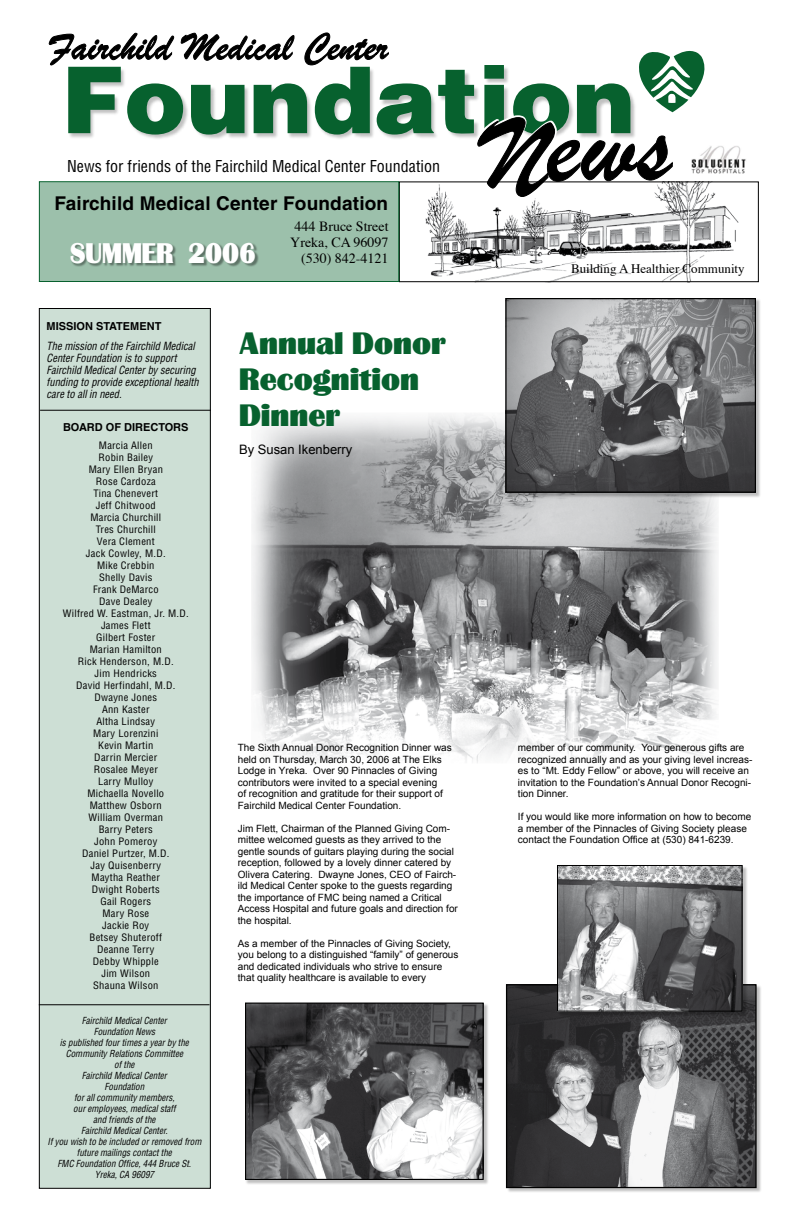
<style>
.page{position:relative;width:792px;height:1224px;background:#fff}
.page>*{position:absolute;margin:0;border:0;box-sizing:border-box;transform-origin:0 0}
.t1{font:30px/36px "Bastion";color:#07612e}
.t2{font:27.5px "Bastion";color:#fff;scale:.91 1}
.t3{font:700 19px "Helvetica";letter-spacing:.01em;color:#000}
.t4{font:condensed 16px "Helvetica";color:#000}
.t5{font:14px/16px "Times";color:#000;text-align:right}
.t6{font:13px "Times";color:#000}
.t7{font:13px "Arial";color:#000}
.t8{font:italic condensed 11px/12px "Helvetica";color:#000;scale:.95 1}
.t9{font:700 11px "Helvetica";color:#000}
.t10{font:10px/11.5px "Arial";color:#000}
.t11{font:condensed 10px/12px "Helvetica";letter-spacing:.025em;color:#000;text-align:center;scale:1.05 1}
.t12{font:italic condensed 9.5px/11px "Helvetica";color:#000;text-align:center;scale:.95 1}
</style>
<div class="page">
<div style="left:506px;top:984px;width:256px;height:210px;background:#000;opacity:.25"></div>
<img style="left:508px;top:986px;width:247px;height:200px">
<div style="left:506px;top:984px;width:251px;height:204px;border:1px solid #000"></div>
<img style="left:425px;top:183px;width:314px;height:97px">
<svg style="left:49px;top:32px;width:659px;height:169px"></svg>
<div style="left:39px;top:308px;width:171px;height:880px;background:#cddfd5"></div>
<div style="left:39px;top:308px;width:172px;height:881px;border:1px solid #000"></div>
<div style="left:399px;top:181px;width:360px;height:101px;border:1px solid #000"></div>
<div style="left:39px;top:182px;width:360px;height:100px;background:#9cc0ab"></div>
<div style="left:39px;top:181px;width:360px;height:101px;border:1px solid #07612e"></div>
<hr style="left:40px;top:410px;width:171px;height:1px;background:#000">
<hr style="left:39px;top:1004px;width:171px;height:1px;background:#000">
<img style="left:691px;top:146px;width:55px;height:29px">
<div style="left:71px;top:242px;width:188px;height:25px;background:#000;opacity:.4"></div>
<div style="left:557px;top:865px;width:191px;height:152px;background:#000;opacity:.25"></div>
<img style="left:559px;top:867px;width:182px;height:143px">
<div style="left:557px;top:865px;width:186px;height:147px;border:1px solid #000"></div>
<div style="left:245px;top:1002px;width:244px;height:184px;background:#000;opacity:.25"></div>
<img style="left:247px;top:1005px;width:235px;height:173px">
<div style="left:245px;top:1003px;width:239px;height:177px;border:1px solid #000"></div>
<img style="left:252px;top:415px;width:466px;height:348px">
<div style="left:505px;top:298px;width:257px;height:200px;background:#000;opacity:.25"></div>
<img style="left:507px;top:300px;width:247px;height:191px">
<div style="left:505px;top:298px;width:251px;height:195px;border:1px solid #000"></div>
<h3 class="t4" style="left:67px;top:156px;width:374px">News for friends of the Fairchild Medical Center Foundation</h3>
<h3 class="t3" style="left:54px;top:192px;width:335px">Fairchild Medical Center Foundation</h3>
<h3 class="t5" style="left:290px;top:219px;width:100px">444 Bruce Street<br>Yreka, CA 96097 (530) 842-4121</h3>
<h2 class="t2" style="left:70px;top:240px;width:206px">Summer 2006</h2>
<p class="t9" style="left:47px;top:319px;width:116px">MISSION STATEMENT</p>
<p class="t8" style="left:47px;top:340px;width:162px">The mission of the Fairchild Medical<br>Center Foundation is to support<br>Fairchild Medical Center by securing funding to provide exceptional health care to all in need.</p>
<p class="t9" style="left:63px;top:421px;width:127px">BOARD OF DIRECTORS</p>
<p class="t11" style="left:63px;top:440px;width:121px">Marcia Allen<br>Robin Bailey<br>Mary Ellen Bryan<br>Rose Cardoza<br>Tina Chenevert<br>Jeff Chitwood<br>Marcia Churchill<br>Tres Churchill<br>Vera Clement<br>Jack Cowley, M.D.<br>Mike Crebbin<br>Shelly Davis<br>Frank DeMarco<br>Dave Dealey<br>Wilfred W. Eastman, Jr. M.D.<br>James Flett<br>Gilbert Foster<br>Marian Hamilton<br>Rick Henderson, M.D.<br>Jim Hendricks<br>David Herfindahl, M.D.<br>Dwayne Jones<br>Ann Kaster<br>Altha Lindsay<br>Mary Lorenzini<br>Kevin Martin<br>Darrin Mercier<br>Rosalee Meyer<br>Larry Mulloy<br>Michaella Novello<br>Matthew Osborn<br>William Overman<br>Barry Peters<br>John Pomeroy<br>Daniel Purtzer, M.D.<br>Jay Quisenberry<br>Maytha Reather<br>Dwight Roberts<br>Gail Rogers<br>Mary Rose<br>Jackie Roy<br>Betsey Shuteroff<br>Deanne Terry<br>Debby Whipple<br>Jim Wilson<br>Shauna Wilson</p>
<p class="t12" style="left:48px;top:1015px;width:163px">Fairchild Medical Center<br>Foundation News<br>is published four times a year by the<br>Community Relations Committee<br>of the<br>Fairchild Medical Center<br>Foundation<br>for all community members,<br>our employees, medical staff<br>and friends of the<br>Fairchild Medical Center.<br>If you wish to be included or removed from future mailings contact the<br>FMC Foundation Office, 444 Bruce St.<br>Yreka, CA 96097</p>
<h1 class="t1" style="left:239px;top:326px;width:209px">Annual Donor<br>Recognition<br>Dinner</h1>
<h3 class="t7" style="left:239px;top:442px;width:115px">By Susan Ikenberry</h3>
<p class="t10" style="left:238px;top:742px;width:215px">The Sixth Annual Donor Recognition Dinner was held on Thursday, March 30, 2006 at The Elks Lodge in Yreka. Over 90 Pinnacles of Giving contributors were invited to a special evening<br>of recognition and gratitude for their support of Fairchild Medical Center Foundation.</p>
<p class="t10" style="left:238px;top:823px;width:222px">Jim Flett, Chairman of the Planned Giving Com&shy;mittee welcomed guests as they arrived to the gentle sounds of guitars playing during the social reception, followed by a lovely dinner catered by Olivera Catering. Dwayne Jones, CEO of Fairch&shy;ild Medical Center spoke to the guests regarding the importance of FMC being named a Critical Access Hospital and future goals and direction for the hospital.</p>
<p class="t10" style="left:238px;top:938px;width:222px">As a member of the Pinnacles of Giving Society, you belong to a distinguished “family” of generous and dedicated individuals who strive to ensure that quality healthcare is available to every</p>
<h3 class="t6" style="left:571px;top:261px;width:175px">Building A Healthier Community</h3>
<p class="t10" style="left:518px;top:742px;width:236px">member of our community. Your generous gifts are recognized annually and as your giving level increas&shy;es to “Mt. Eddy Fellow” or above, you will receive an invitation to the Foundation’s Annual Donor Recogni&shy;tion Dinner.</p>
<p class="t10" style="left:518px;top:811px;width:235px">If you would like more information on how to become a member of the Pinnacles of Giving Society please contact the Foundation Office at (530) 841-6239.</p>
</div>
